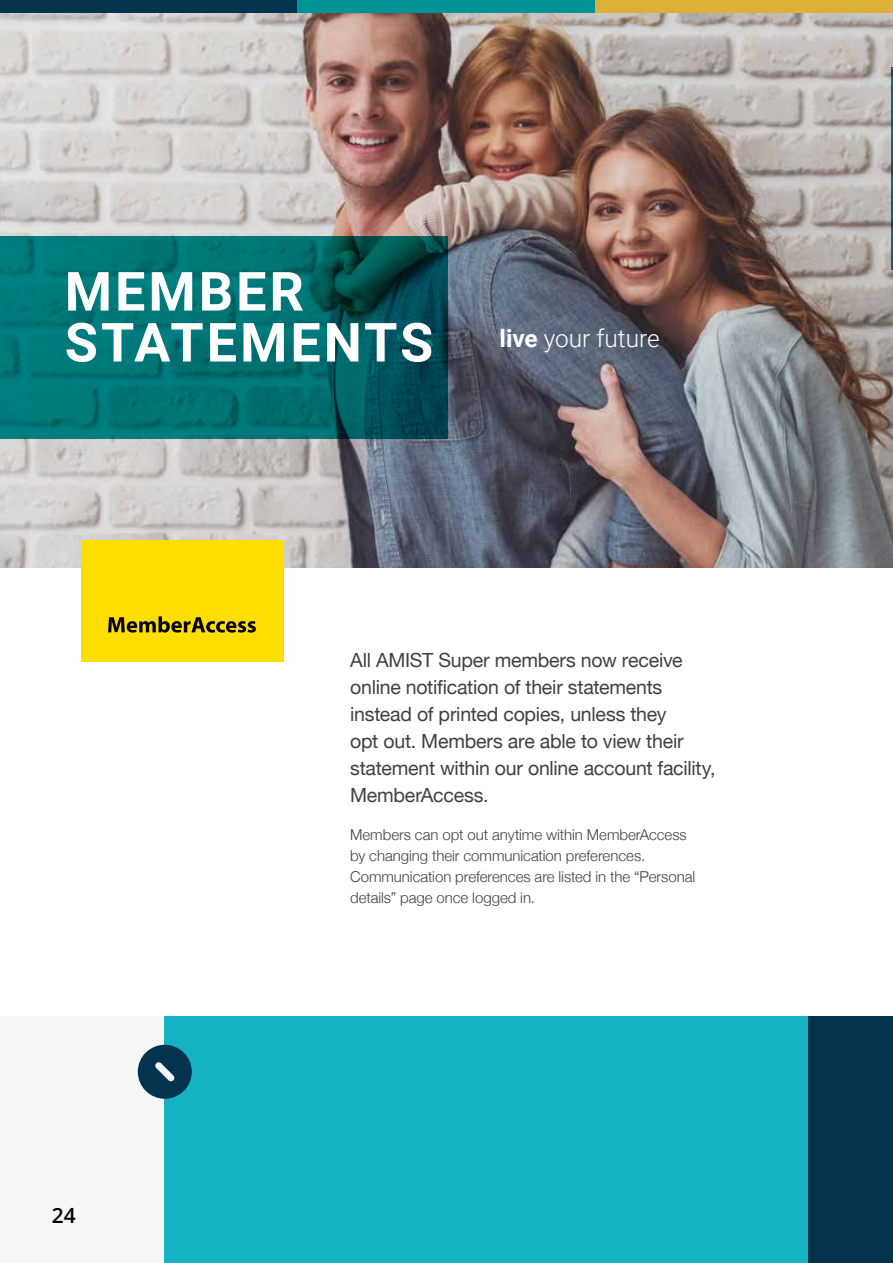
<style>
.page{position:relative;width:893px;height:1263px;background:#fff}
.page>*{position:absolute;margin:0;border:0;box-sizing:border-box;transform-origin:0 0}
.t1{font:700 54px/51px "Roboto";letter-spacing:.055em;color:#fff}
.t2{font:300 24.45px "Roboto";color:#fff}
.t3{font:600 21px "Open Sans";color:#000}
.t4{font:19.5px/27px "Helvetica Neue";letter-spacing:-.015em;color:#414042}
.t5{font:300 15px/21px "Helvetica Neue";color:#414042}
.s1{font-weight:700}
</style>
<div class="page">
<img style="left:0;top:13px;width:893px;height:554px">
<div style="left:81px;top:540px;width:202px;height:121px;background:#fedd00"></div>
<svg style="left:108px;top:616px;width:148px;height:17px"></svg>
<div style="left:165px;top:1017px;width:728px;height:246px;background:#03334e"></div>
<div style="left:0;top:1017px;width:165px;height:246px;background:#f6f6f6"></div>
<div style="left:165px;top:1017px;width:643px;height:246px;background:#15b2c3"></div>
<div style="left:138px;top:1045px;width:54px;height:54px;background:#03334e;border-radius:50%"></div>
<svg style="left:155px;top:1062px;width:20px;height:19px"></svg>
<svg style="left:0;top:236px;width:448px;height:203px;background:#006a6d"></svg>
<hr style="left:892px;top:68px;width:1px;height:202px;background:#009396">
<div style="left:0;top:0;width:298px;height:13px;background:#03334e"></div>
<div style="left:298px;top:0;width:297px;height:13px;background:#009396"></div>
<div style="left:595px;top:0;width:298px;height:13px;background:#dcb138"></div>
<h1 class="t1" style="left:65px;top:264px;width:370px">MEMBER<br>STATEMENTS</h1>
<p class="t2" style="left:500px;top:321px;width:162px"><span class="s1">live</span> your future</p>
<p class="t3" style="left:52px;top:1201px;width:25px">24</p>
<p class="t4" style="left:350px;top:648px;width:367px">All AMIST Super members now receive online notification of their statements instead of printed copies, unless they<br>opt out. Members are able to view their statement within our online account facility, MemberAccess.</p>
<p class="t5" style="left:350px;top:823px;width:347px">Members can opt out anytime within MemberAccess by changing their communication preferences.<br>Communication preferences are listed in the “Personal details” page once logged in.</p>
</div>
